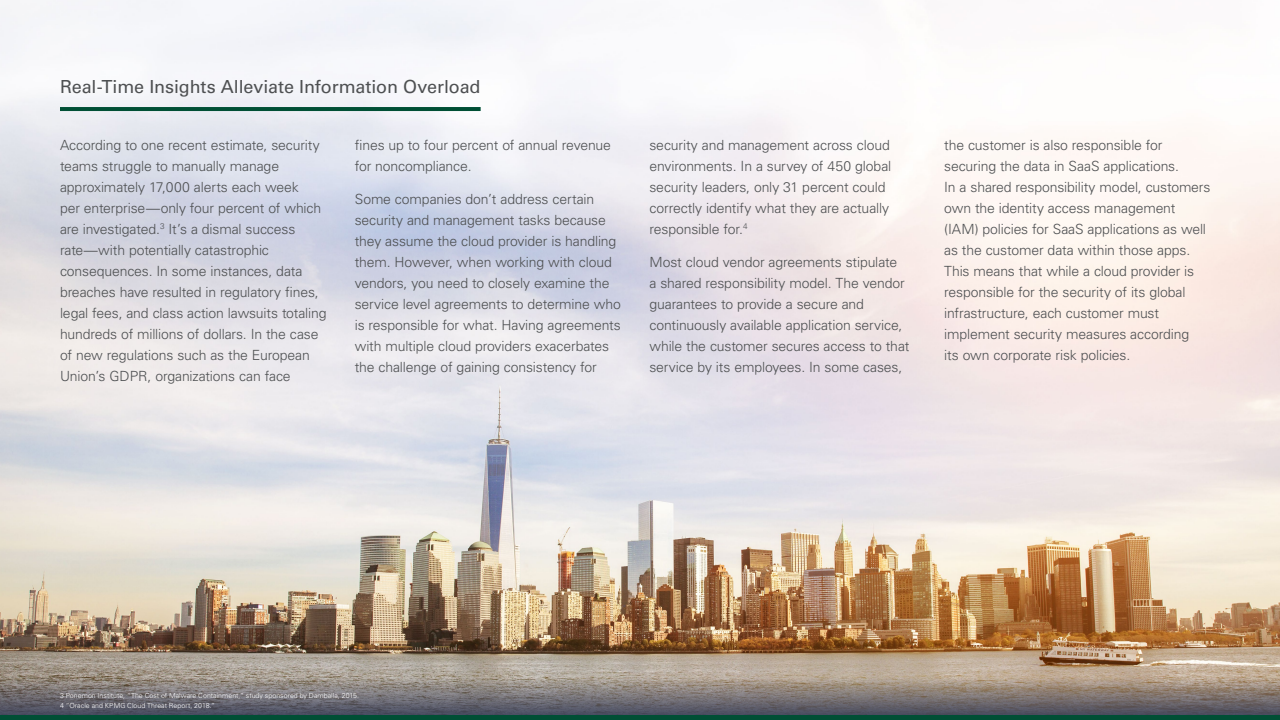
<style>
.page{position:relative;width:1280px;height:720px;background:#fff}
.page>*{position:absolute;margin:0;border:0;box-sizing:border-box;transform-origin:0 0}
.Sub_head_18_23{font:18px "Univers LT Std";letter-spacing:-.005em;color:#4e5052}
.Body_Copy_16_23__Brk{font:300 14px/21px "Univers LT Std";letter-spacing:-.01em;color:#4e5052}
.Body_Copy_16_23__Brk-2{font:300 7px "Univers LT Std";letter-spacing:.005em;color:#fff}
</style>
<div class="page">
<img style="left:0;top:0;width:1280px;height:677px">
<svg style="left:0;top:677px;width:1280px;height:38px;background:#7b7575"></svg>
<div style="left:0;top:715px;width:1280px;height:5px;background:#004f35"></div>
<hr style="left:60px;top:107px;width:421px;height:4px;background:#004f35">
<p class="Sub_head_18_23" style="left:60px;top:76px;width:422px">Real-Time Insights Alleviate Information Overload</p>
<p class="Body_Copy_16_23__Brk" style="left:60px;top:135px;width:268px">According to one recent estimate, security teams struggle to manually manage approximately 17,000 alerts each week<br>per enterprise—only four percent of which are investigated.<sup>3</sup> It’s a dismal success rate—with potentially catastrophic consequences. In some instances, data breaches have resulted in regulatory fines, legal fees, and class action lawsuits totaling hundreds of millions of dollars. In the case of new regulations such as the European Union’s GDPR, organizations can face</p>
<p class="Body_Copy_16_23__Brk" style="left:355px;top:135px;width:258px">fines up to four percent of annual revenue for noncompliance.</p>
<p class="Body_Copy_16_23__Brk" style="left:355px;top:189px;width:268px">Some companies don’t address certain security and management tasks because they assume the cloud provider is handling them. However, when working with cloud vendors, you need to closely examine the service level agreements to determine who is responsible for what. Having agreements with multiple cloud providers exacerbates the challenge of gaining consistency for</p>
<p class="Body_Copy_16_23__Brk" style="left:650px;top:135px;width:243px">security and management across cloud environments. In a survey of 450 global security leaders, only 31 percent could correctly identify what they are actually responsible for.<sup>4</sup></p>
<p class="Body_Copy_16_23__Brk" style="left:650px;top:252px;width:261px">Most cloud vendor agreements stipulate<br>a shared responsibility model. The vendor guarantees to provide a secure and continuously available application service, while the customer secures access to that service by its employees. In some cases,</p>
<p class="Body_Copy_16_23__Brk" style="left:944px;top:135px;width:268px">the customer is also responsible for securing the data in SaaS applications.<br>In a shared responsibility model, customers own the identity access management (IAM) policies for SaaS applications as well as the customer data within those apps.<br>This means that while a cloud provider is responsible for the security of its global infrastructure, each customer must implement security measures according<br>its own corporate risk policies.</p>
<p class="Body_Copy_16_23__Brk-2" style="left:60px;top:691px;width:301px">3 Ponemon Institute, “The Cost of Malware Containment,” study sponsored by Damballa, 2015.</p>
<p class="Body_Copy_16_23__Brk-2" style="left:60px;top:701px;width:157px">4 “Oracle and KPMG Cloud Threat Report, 2018.”</p>
</div>
